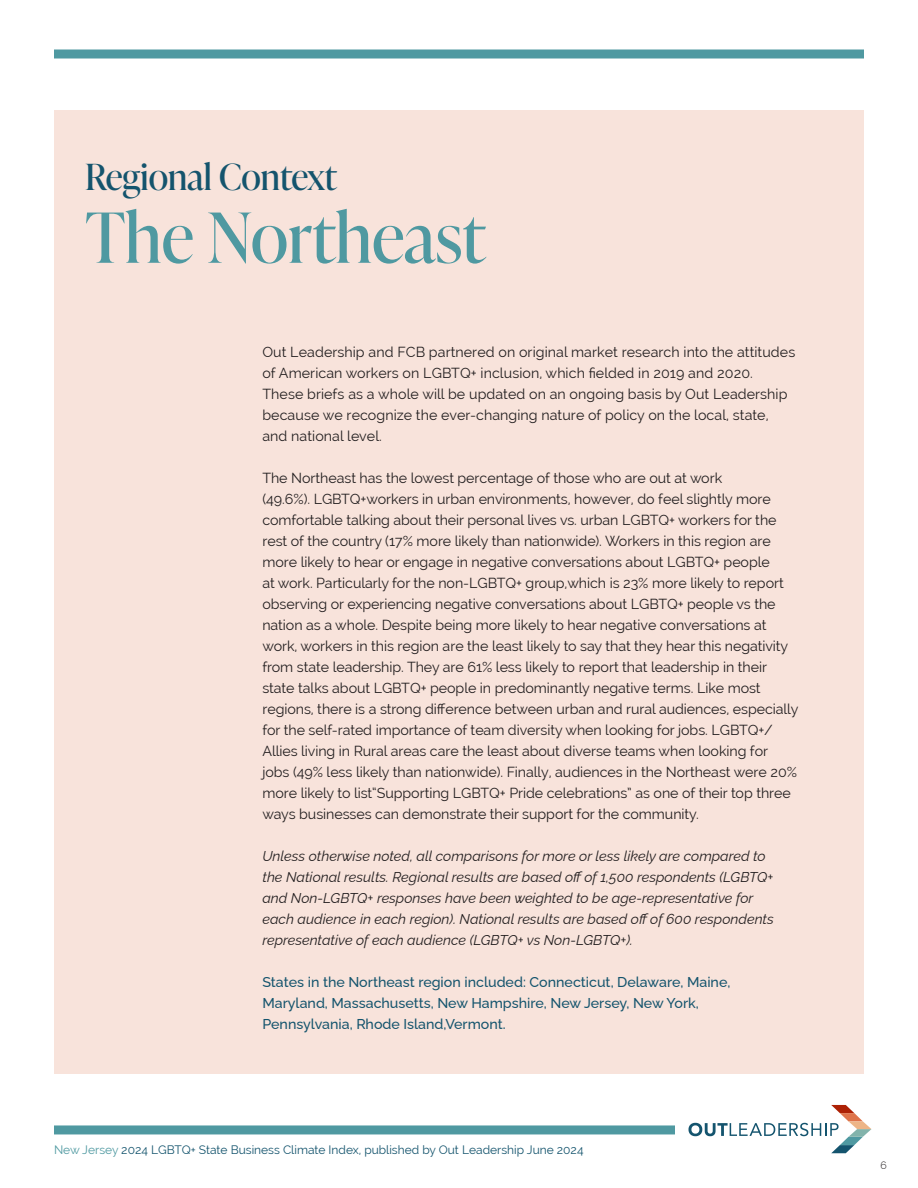
<style>
.page{position:relative;width:918px;height:1188px;background:#fff}
.page>*{position:absolute;margin:0;border:0;box-sizing:border-box;transform-origin:0 0}
.t1{font:69px "Ivy Presto Display";color:#4f99a1}
.t2{font:36px "Ivy Presto Display";color:#14546d}
.t3{font:14.25px/21px "Raleway";letter-spacing:-.005em;color:#231f20}
.t4{font:italic 14.25px/21px "Raleway";color:#231f20}
.t5{font:500 14.25px/21px "Raleway";color:#14546d}
.t6{font:12px "Raleway";color:#14546d}
.t7{font:300 10.5px "Raleway";color:#231f20}
.s1{color:#4f99a1}
</style>
<div class="page">
<div style="left:54px;top:1125px;width:621px;height:9px;background:#4f99a1"></div>
<div style="left:54px;top:50px;width:810px;height:8px;background:#4f99a1"></div>
<svg style="left:689px;top:1105px;width:182px;height:48px"></svg>
<div style="left:54px;top:110px;width:810px;height:964px;background:#f8e3db"></div>
<p class="t2" style="left:85px;top:151px;width:253px">Regional Context</p>
<p class="t1" style="left:85px;top:188px;width:402px">The Northeast</p>
<p class="t3" style="left:262px;top:341px;width:534px">Out Leadership and FCB partnered on original market research into the attitudes of American workers on LGBTQ+ inclusion, which fielded in 2019 and 2020.<br>These briefs as a whole will be updated on an ongoing basis by Out Leadership because we recognize the ever-changing nature of policy on the local, state, and national level.</p>
<p class="t3" style="left:262px;top:467px;width:538px">The Northeast has the lowest percentage of those who are out at work<br>(49.6%). LGBTQ+workers in urban environments, however, do feel slightly more comfortable talking about their personal lives vs. urban LGBTQ+ workers for the rest of the country (17% more likely than nationwide). Workers in this region are more likely to hear or engage in negative conversations about LGBTQ+ people<br>at work. Particularly for the non-LGBTQ+ group,which is 23% more likely to report observing or experiencing negative conversations about LGBTQ+ people vs the nation as a whole. Despite being more likely to hear negative conversations at work, workers in this region are the least likely to say that they hear this negativity from state leadership. They are 61% less likely to report that leadership in their state talks about LGBTQ+ people in predominantly negative terms. Like most regions, there is a strong difference between urban and rural audiences, especially for the self-rated importance of team diversity when looking for jobs. LGBTQ+/ Allies living in Rural areas care the least about diverse teams when looking for jobs (49% less likely than nationwide). Finally, audiences in the Northeast were 20% more likely to list“Supporting LGBTQ+ Pride celebrations” as one of their top three ways businesses can demonstrate their support for the community.</p>
<p class="t4" style="left:262px;top:844px;width:513px">Unless otherwise noted, all comparisons for more or less likely are compared to the National results. Regional results are based off of 1,500 respondents (LGBTQ+ and Non-LGBTQ+ responses have been weighted to be age-representative for each audience in each region). National results are based off of 600 respondents representative of each audience (LGBTQ+ vs Non-LGBTQ+).</p>
<p class="t5" style="left:262px;top:970px;width:470px">States in the Northeast region included: Connecticut, Delaware, Maine,<br>Maryland, Massachusetts, New Hampshire, New Jersey, New York,<br>Pennsylvania, Rhode Island,Vermont.</p>
<p class="t6" style="left:54px;top:1143px;width:531px"><span class="s1">New Jersey</span> 2024 LGBTQ+ State Business Climate Index, published by Out Leadership June 2024</p>
<p class="t7" style="left:880px;top:1157px;width:8px">6</p>
</div>
